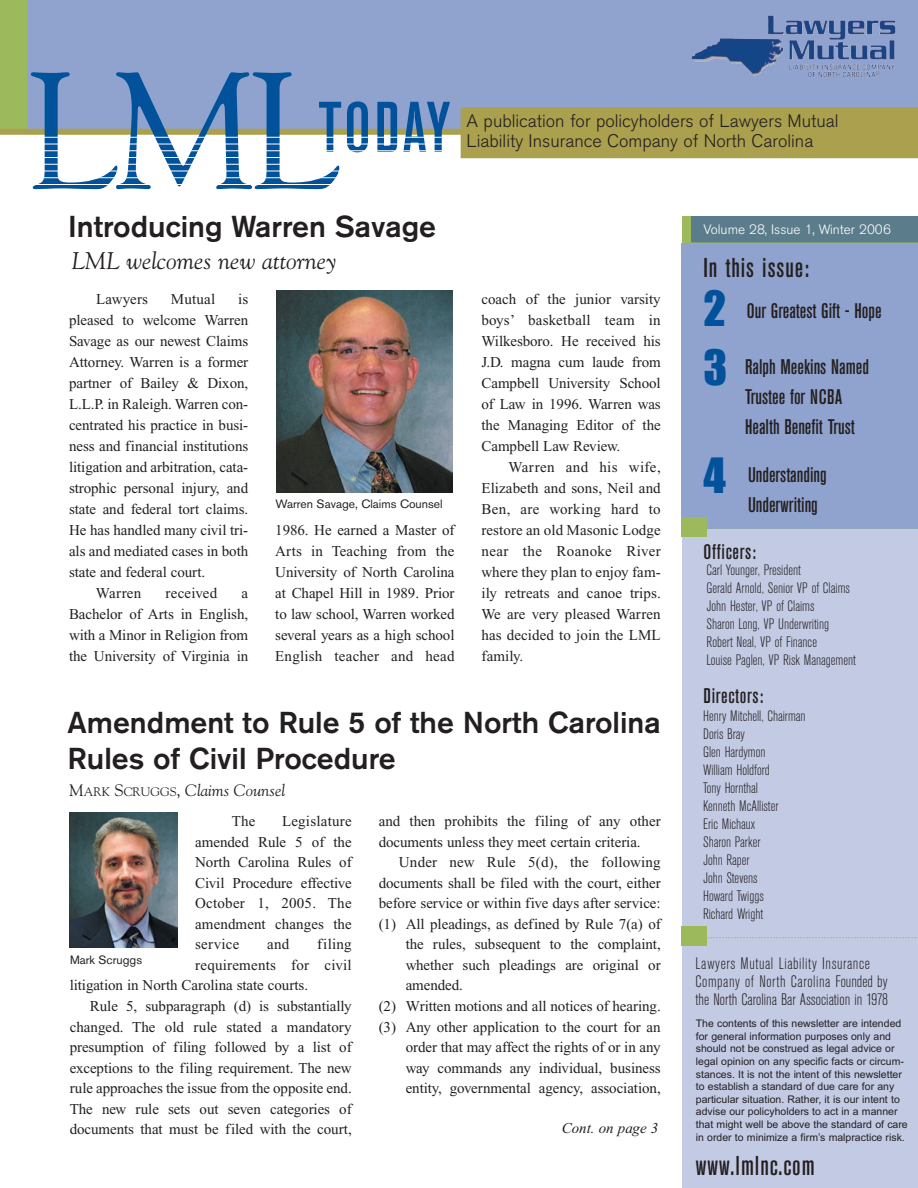
<style>
.page{position:relative;width:918px;height:1188px;background:#fff}
.page>*{position:absolute;margin:0;border:0;box-sizing:border-box;transform-origin:0 0}
.t1{font:165px "Goudy";color:#01529a}
.t2{font:500 condensed 70.8px "Akzidenz Grotesk BE";letter-spacing:.04em;color:#01529a}
.t3{font:500 30px/36px "Akzidenz Grotesk BE";color:#231f20}
.t4{font:500 condensed 27px "Akzidenz Grotesk BE";letter-spacing:.035em;color:#231f20}
.t5{font:italic 24px "Goudy";color:#231f20}
.t6{font:500 condensed 21px/30px "Akzidenz Grotesk BE";color:#231f20}
.t7{font:500 condensed 21px "Akzidenz Grotesk BE";letter-spacing:.035em;color:#231f20}
.t8{font:300 18px/19.5px "Akzidenz Grotesk BE";color:#231f20}
.t9{font:300 condensed 16.5px/18px "Akzidenz Grotesk BE";letter-spacing:.035em;color:#231f20}
.t10{font:italic 16.5px "Goudy";color:#231f20}
.t11{font:15px/21px "Times New Roman";letter-spacing:-.005em;color:#231f20;text-align:justify}
.t12{font:300 condensed 15px/18px "Akzidenz Grotesk BE";color:#231f20}
.t13{font:15px "Times New Roman";letter-spacing:.015em;color:#231f20}
.t14{font:italic 15px "Times New Roman";color:#231f20}
.t15{font:300 13.5px "Akzidenz Grotesk BE";color:#fff}
.t16{font:12px "Akzidenz Grotesk BE";color:#231f20}
.t17{font:10.5px/12.6px "Arial";color:#231f20}
.s1{font-family:"Impact";font-weight:400;font-stretch:normal;font-size:45px;color:#01529a}
.s2{font-style:normal}
.s3{font-style:normal;font-size:12.3px}
</style>
<div class="page">
<div style="left:1px;top:0;width:917px;height:132px;background:#90a3ce"></div>
<div style="left:0;top:0;width:27px;height:133px;background:#9cba5b"></div>
<div style="left:682px;top:516px;width:236px;height:672px;background:#c3cbe4"></div>
<div style="left:682px;top:216px;width:236px;height:37px;background:#5b7c8b"></div>
<div style="left:682px;top:243px;width:236px;height:286px;background:#90a3ce"></div>
<img style="left:277px;top:290px;width:175px;height:203px">
<svg style="left:707px;top:527px;width:211px;height:2px"></svg>
<div style="left:682px;top:216px;width:8px;height:27px;background:#9cba5b"></div>
<div style="left:682px;top:517px;width:25px;height:20px;background:#9cba5b"></div>
<svg style="left:707px;top:937px;width:211px;height:1px"></svg>
<div style="left:682px;top:926px;width:25px;height:20px;background:#9cba5b"></div>
<hr style="left:682px;top:243px;width:236px;height:1px;background:#9cba5b">
<img style="left:69px;top:812px;width:108px;height:135px">
<div style="left:0;top:129px;width:491px;height:6px;background:#aaa04d"></div>
<div style="left:461px;top:108px;width:457px;height:50px;background:#aaa04d"></div>
<img style="left:809px;top:72px;width:69px;height:5px">
<h1 class="t1" style="left:28px;top:35px;width:315px">LML</h1>
<h2 class="t2" style="left:318px;top:102px;width:134px">TODAY</h2>
<h3 class="t3" style="left:68px;top:211px;width:369px">Introducing Warren Savage</h3>
<p class="t8" style="left:467px;top:113px;width:373px">A publication for policyholders of Lawyers Mutual<br>Liability Insurance Company of North Carolina</p>
<p class="t15" style="left:704px;top:223px;width:189px">Volume 28, Issue 1, Winter 2006</p>
<h3 class="t5" style="left:72px;top:247px;width:267px">LML welcomes new attorney</h3>
<h3 class="t4" style="left:704px;top:258px;width:107px">In this issue:</h3>
<h3 class="t6" style="left:704px;top:297px;width:180px"><span class="s1">2</span> Our Greatest Gift - Hope</h3>
<h3 class="t6" style="left:745px;top:354px;width:125px;text-indent:-42px"><span class="s1">3</span> Ralph Meekins Named<br>Trustee for NCBA<br>Health Benefit Trust</h3>
<h3 class="t6" style="left:748px;top:461px;width:80px;text-indent:-45px"><span class="s1">4</span> Understanding<br>Underwriting</h3>
<h3 class="t7" style="left:703px;top:544px;width:54px">Officers:</h3>
<p class="t13" style="left:96px;top:293px;width:54px">Lawyers</p>
<p class="t11" style="left:171px;top:290px;width:46px">Mutual</p>
<p class="t11" style="left:238px;top:290px;width:12px">is</p>
<p class="t11" style="left:69px;top:311px;width:181px">pleased to welcome Warren</p>
<p class="t11" style="left:69px;top:332px;width:181px">Savage as our newest Claims</p>
<p class="t11" style="left:69px;top:353px;width:181px">Attorney. Warren is a former</p>
<p class="t11" style="left:69px;top:374px;width:181px">partner of Bailey &amp; Dixon,</p>
<p class="t11" style="left:69px;top:395px;width:181px">L.L.P. in Raleigh. Warren con-</p>
<p class="t11" style="left:69px;top:416px;width:181px">centrated his practice in busi-</p>
<p class="t11" style="left:69px;top:437px;width:181px">ness and financial institutions</p>
<p class="t11" style="left:69px;top:458px;width:181px">litigation and arbitration, cata-</p>
<p class="t11" style="left:69px;top:479px;width:181px">strophic personal injury, and</p>
<p class="t11" style="left:69px;top:500px;width:181px">state and federal tort claims.</p>
<p class="t11" style="left:69px;top:521px;width:181px">He has handled many civil tri-</p>
<p class="t11" style="left:69px;top:542px;width:181px">als and mediated cases in both</p>
<p class="t11" style="left:69px;top:563px;width:138px">state and federal court.</p>
<p class="t11" style="left:96px;top:584px;width:47px">Warren</p>
<p class="t13" style="left:166px;top:587px;width:53px">received</p>
<p class="t11" style="left:481px;top:290px;width:181px">coach of the junior varsity boys’ basketball team in Wilkesboro. He received his J.D. magna cum laude from Campbell University School of Law in 1996. Warren was the Managing Editor of the Campbell Law Review.</p>
<p class="t11" style="left:481px;top:458px;width:181px;text-indent:27px">Warren and his wife, Elizabeth and sons, Neil and Ben, are working hard to restore an old Masonic Lodge near the Roanoke River where they plan to enjoy fam&shy;ily retreats and canoe trips.<br>We are very pleased Warren has decided to join the LML family.</p>
<p class="t16" style="left:276px;top:499px;width:168px">Warren Savage, Claims Counsel</p>
<p class="t11" style="left:275px;top:521px;width:181px">1986. He earned a Master of Arts in Teaching from the University of North Carolina at Chapel Hill in 1989. Prior to law school, Warren worked several years as a high school English teacher and head</p>
<p class="t12" style="left:707px;top:562px;width:151px">Carl Younger, President<br>Gerald Arnold, Senior VP of Claims<br>John Hester, VP of Claims<br>Sharon Long, VP Underwriting<br>Robert Neal, VP of Finance<br>Louise Paglen, VP Risk Management</p>
<p class="t11" style="left:69px;top:584px;width:181px;text-indent:173px">a Bachelor of Arts in English, with a Minor in Religion from the University of Virginia in</p>
<h3 class="t3" style="left:68px;top:707px;width:595px">Amendment to Rule 5 of the North Carolina<br>Rules of Civil Procedure</h3>
<p class="t10" style="left:69px;top:780px;width:217px"><span class="s2">M</span><span class="s3">ARK</span> <span class="s2">S</span><span class="s3">CRUGGS</span><span class="s2">,</span> Claims Counsel</p>
<p class="t11" style="left:232px;top:812px;width:25px">The</p>
<p class="t11" style="left:379px;top:812px;width:283px;line-height:20.5px">and then prohibits the filing of any other documents unless they meet certain criteria.</p>
<p class="t13" style="left:399px;top:857px;width:263px">Under new Rule 5(d), the following</p>
<p class="t11" style="left:379px;top:874px;width:284px">documents shall be filed with the court, either</p>
<p class="t11" style="left:379px;top:894px;width:284px">before service or within five days after service:</p>
<p class="t11" style="left:379px;top:915px;width:284px">(1) All pleadings, as defined by Rule 7(a) of</p>
<p class="t11" style="left:406px;top:935px;width:257px">the rules, subsequent to the complaint,</p>
<p class="t11" style="left:406px;top:956px;width:257px">whether such pleadings are original or</p>
<p class="t11" style="left:406px;top:976px;width:59px">amended.</p>
<p class="t11" style="left:379px;top:997px;width:284px">(2) Written motions and all notices of hearing.</p>
<p class="t11" style="left:379px;top:1017px;width:284px">(3) Any other application to the court for an</p>
<p class="t11" style="left:406px;top:1038px;width:257px">order that may affect the rights of or in any</p>
<p class="t11" style="left:406px;top:1058px;width:257px">way commands any individual, business</p>
<p class="t11" style="left:406px;top:1079px;width:257px">entity, governmental agency, association,</p>
<p class="t11" style="left:195px;top:812px;width:158px;line-height:20.5px;text-indent:87px">Legislature amended Rule 5 of the North Carolina Rules of Civil Procedure effective October 1, 2005. The amendment changes the service</p>
<p class="t11" style="left:267px;top:935px;width:24px">and</p>
<p class="t11" style="left:317px;top:935px;width:36px">filing</p>
<p class="t13" style="left:195px;top:959px;width:158px">requirements for civil</p>
<p class="t11" style="left:70px;top:976px;width:240px">litigation in North Carolina state courts.</p>
<p class="t11" style="left:90px;top:997px;width:263px">Rule 5, subparagraph (d) is substantially</p>
<p class="t11" style="left:70px;top:1017px;width:284px">changed. The old rule stated a mandatory</p>
<p class="t11" style="left:70px;top:1038px;width:284px">presumption of filing followed by a list of</p>
<p class="t11" style="left:70px;top:1058px;width:284px">exceptions to the filing requirement. The new</p>
<p class="t11" style="left:70px;top:1079px;width:284px">rule approaches the issue from the opposite end.</p>
<p class="t11" style="left:70px;top:1100px;width:284px">The new rule sets out seven categories of</p>
<p class="t11" style="left:70px;top:1120px;width:284px">documents that must be filed with the court,</p>
<p class="t16" style="left:70px;top:955px;width:74px">Mark Scruggs</p>
<p class="t14" style="left:562px;top:1123px;width:98px">Cont. on page 3</p>
<h3 class="t7" style="left:703px;top:688px;width:61px">Directors:</h3>
<p class="t12" style="left:703px;top:707px;width:104px">Henry Mitchell, Chairman<br>Doris Bray<br>Glen Hardymon<br>William Holdford<br>Tony Hornthal<br>Kenneth McAllister<br>Eric Michaux<br>Sharon Parker<br>John Raper<br>John Stevens<br>Howard Twiggs<br>Richard Wright</p>
<p class="t9" style="left:696px;top:955px;width:194px">Lawyers Mutual Liability Insurance<br>Company of North Carolina Founded by the North Carolina Bar Association in 1978</p>
<p class="t17" style="left:696px;top:1017px;width:213px">The contents of this newsletter are intended for general information purposes only and should not be construed as legal advice or legal opinion on any specific facts or circum&shy;stances. It is not the intent of this newsletter to establish a standard of due care for any particular situation. Rather, it is our intent to advise our policyholders to act in a manner that might well be above the standard of care in order to minimize a firm’s malpractice risk.</p>
<h3 class="t4" style="left:696px;top:1156px;width:120px">www.lmlnc.com</h3>
</div>
